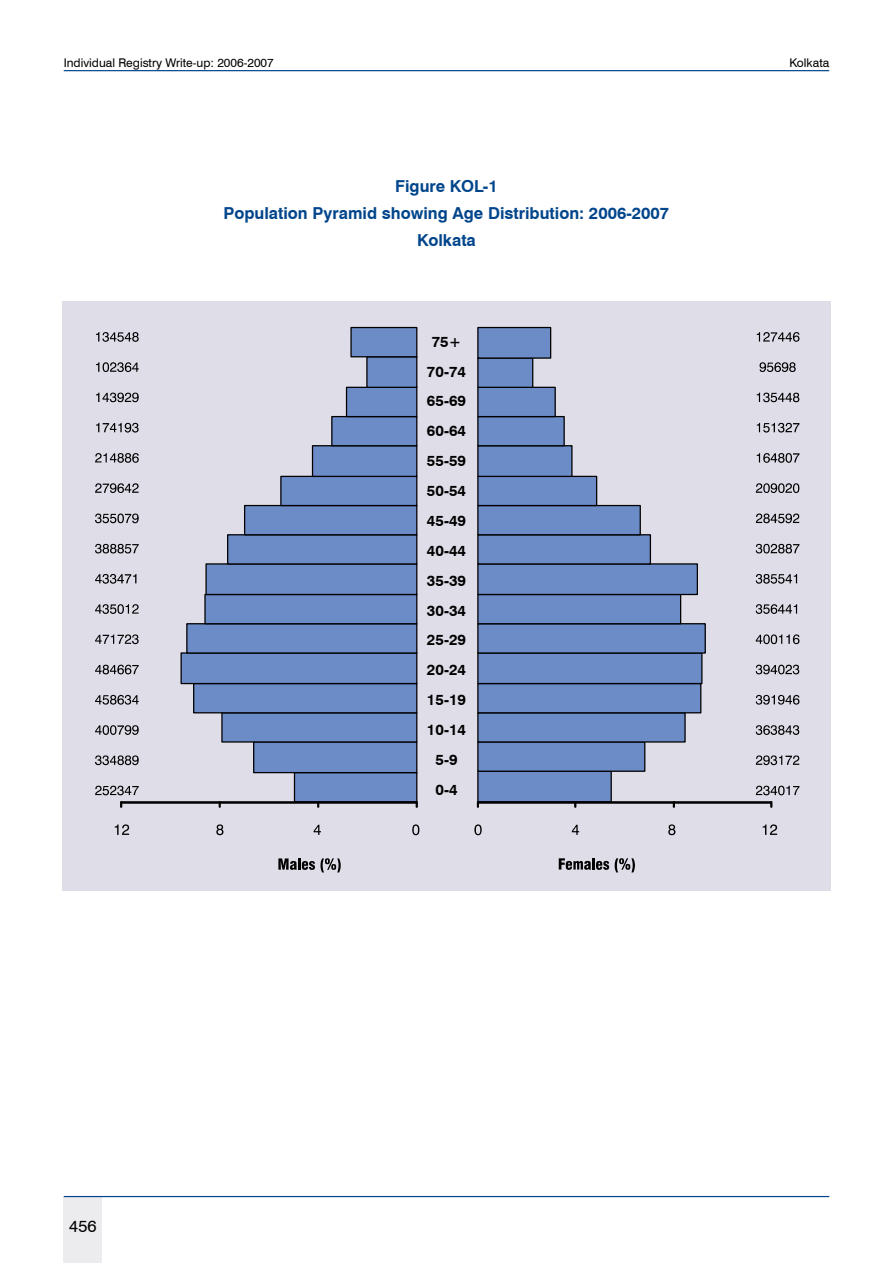
<style>
.page{position:relative;width:893px;height:1263px;background:#fff}
.page>*{position:absolute;margin:0;border:0;box-sizing:border-box;transform-origin:0 0}
.t1{font:700 16.5px/26.7px "Swiss 721 BT";color:#00458b;text-align:center}
.t2{font:16.5px "Swiss 721 BT";color:#000}
.t3{font:700 15px/29.8px "Swiss 721 BT";color:#000;text-align:center}
.t4{font:12px "Swiss 721 BT";color:#000}
</style>
<div class="page">
<hr style="left:64px;top:70px;width:765px;height:1px;background:#00458b">
<div style="left:64px;top:1197px;width:38px;height:66px;background:#ecebee"></div>
<hr style="left:64px;top:1196px;width:765px;height:1px;background:#00458b">
<div style="left:62px;top:301px;width:769px;height:589px;background:#dfdde8"></div>
<svg style="left:278px;top:858px;width:63px;height:14px"></svg>
<svg style="left:559px;top:858px;width:50px;height:12px"></svg>
<svg style="left:615px;top:858px;width:20px;height:14px"></svg>
<svg style="left:96px;top:332px;width:43px;height:10px"></svg>
<svg style="left:96px;top:362px;width:43px;height:10px"></svg>
<svg style="left:96px;top:393px;width:43px;height:9px"></svg>
<svg style="left:96px;top:423px;width:43px;height:10px"></svg>
<svg style="left:95px;top:453px;width:44px;height:10px"></svg>
<svg style="left:95px;top:483px;width:44px;height:10px"></svg>
<svg style="left:95px;top:513px;width:44px;height:10px"></svg>
<svg style="left:95px;top:544px;width:44px;height:9px"></svg>
<svg style="left:95px;top:574px;width:41px;height:10px"></svg>
<svg style="left:95px;top:604px;width:44px;height:10px"></svg>
<svg style="left:95px;top:634px;width:44px;height:10px"></svg>
<svg style="left:95px;top:665px;width:44px;height:9px"></svg>
<svg style="left:95px;top:695px;width:44px;height:10px"></svg>
<svg style="left:95px;top:725px;width:44px;height:10px"></svg>
<svg style="left:95px;top:755px;width:44px;height:10px"></svg>
<svg style="left:95px;top:786px;width:44px;height:9px"></svg>
<svg style="left:757px;top:332px;width:42px;height:10px"></svg>
<svg style="left:759px;top:362px;width:37px;height:10px"></svg>
<svg style="left:757px;top:393px;width:42px;height:9px"></svg>
<svg style="left:757px;top:423px;width:42px;height:10px"></svg>
<svg style="left:757px;top:453px;width:42px;height:10px"></svg>
<svg style="left:756px;top:483px;width:43px;height:10px"></svg>
<svg style="left:756px;top:513px;width:43px;height:10px"></svg>
<svg style="left:756px;top:544px;width:43px;height:9px"></svg>
<svg style="left:756px;top:574px;width:41px;height:10px"></svg>
<svg style="left:756px;top:604px;width:41px;height:10px"></svg>
<svg style="left:756px;top:634px;width:43px;height:10px"></svg>
<svg style="left:756px;top:665px;width:43px;height:9px"></svg>
<svg style="left:756px;top:695px;width:43px;height:10px"></svg>
<svg style="left:756px;top:725px;width:43px;height:10px"></svg>
<svg style="left:756px;top:755px;width:43px;height:10px"></svg>
<svg style="left:756px;top:786px;width:43px;height:9px"></svg>
<div style="left:477px;top:770px;width:135px;height:32px;background:#6c8cc7;border:1px solid #000"></div>
<div style="left:477px;top:741px;width:168px;height:31px;background:#6c8cc7;border:1px solid #000"></div>
<div style="left:477px;top:712px;width:209px;height:31px;background:#6c8cc7;border:1px solid #000"></div>
<div style="left:477px;top:683px;width:224px;height:30px;background:#6c8cc7;border:1px solid #000"></div>
<div style="left:477px;top:652px;width:225px;height:32px;background:#6c8cc7;border:1px solid #000"></div>
<div style="left:477px;top:623px;width:229px;height:31px;background:#6c8cc7;border:1px solid #000"></div>
<div style="left:477px;top:594px;width:204px;height:30px;background:#6c8cc7;border:1px solid #000"></div>
<div style="left:477px;top:563px;width:221px;height:32px;background:#6c8cc7;border:1px solid #000"></div>
<div style="left:477px;top:534px;width:174px;height:31px;background:#6c8cc7;border:1px solid #000"></div>
<div style="left:477px;top:505px;width:164px;height:30px;background:#6c8cc7;border:1px solid #000"></div>
<div style="left:477px;top:476px;width:120px;height:30px;background:#6c8cc7;border:1px solid #000"></div>
<div style="left:477px;top:445px;width:96px;height:32px;background:#6c8cc7;border:1px solid #000"></div>
<div style="left:477px;top:416px;width:88px;height:30px;background:#6c8cc7;border:1px solid #000"></div>
<div style="left:477px;top:387px;width:79px;height:30px;background:#6c8cc7;border:1px solid #000"></div>
<div style="left:477px;top:357px;width:56px;height:31px;background:#6c8cc7;border:1px solid #000"></div>
<div style="left:477px;top:327px;width:74px;height:32px;background:#6c8cc7;border:1px solid #000"></div>
<div style="left:478px;top:801px;width:293px;height:2px;background:#000;border:1px solid #000"></div>
<svg style="left:477px;top:801px;width:2px;height:6px"></svg>
<svg style="left:574px;top:801px;width:2px;height:6px"></svg>
<svg style="left:673px;top:801px;width:2px;height:6px"></svg>
<svg style="left:770px;top:801px;width:2px;height:6px"></svg>
<svg style="left:474px;top:824px;width:8px;height:11px"></svg>
<svg style="left:572px;top:825px;width:7px;height:10px"></svg>
<svg style="left:668px;top:824px;width:7px;height:11px"></svg>
<svg style="left:763px;top:824px;width:14px;height:11px"></svg>
<div style="left:294px;top:772px;width:123px;height:30px;background:#6c8cc7;border:1px solid #000"></div>
<div style="left:253px;top:741px;width:164px;height:32px;background:#6c8cc7;border:1px solid #000"></div>
<div style="left:221px;top:712px;width:196px;height:31px;background:#6c8cc7;border:1px solid #000"></div>
<div style="left:193px;top:683px;width:224px;height:30px;background:#6c8cc7;border:1px solid #000"></div>
<div style="left:180px;top:652px;width:237px;height:32px;background:#6c8cc7;border:1px solid #000"></div>
<div style="left:186px;top:623px;width:231px;height:31px;background:#6c8cc7;border:1px solid #000"></div>
<div style="left:204px;top:594px;width:213px;height:30px;background:#6c8cc7;border:1px solid #000"></div>
<div style="left:205px;top:563px;width:212px;height:32px;background:#6c8cc7;border:1px solid #000"></div>
<div style="left:227px;top:534px;width:190px;height:31px;background:#6c8cc7;border:1px solid #000"></div>
<div style="left:244px;top:505px;width:173px;height:30px;background:#6c8cc7;border:1px solid #000"></div>
<div style="left:280px;top:476px;width:137px;height:30px;background:#6c8cc7;border:1px solid #000"></div>
<div style="left:312px;top:445px;width:105px;height:32px;background:#6c8cc7;border:1px solid #000"></div>
<div style="left:331px;top:416px;width:86px;height:30px;background:#6c8cc7;border:1px solid #000"></div>
<div style="left:346px;top:387px;width:71px;height:30px;background:#6c8cc7;border:1px solid #000"></div>
<div style="left:366px;top:356px;width:51px;height:32px;background:#6c8cc7;border:1px solid #000"></div>
<div style="left:350px;top:327px;width:67px;height:30px;background:#6c8cc7;border:1px solid #000"></div>
<div style="left:121px;top:801px;width:296px;height:2px;background:#000;border:1px solid #000"></div>
<svg style="left:120px;top:801px;width:2px;height:6px"></svg>
<svg style="left:317px;top:801px;width:2px;height:6px"></svg>
<svg style="left:416px;top:801px;width:2px;height:6px"></svg>
<svg style="left:115px;top:824px;width:14px;height:11px"></svg>
<svg style="left:216px;top:824px;width:7px;height:11px"></svg>
<svg style="left:314px;top:825px;width:7px;height:10px"></svg>
<svg style="left:412px;top:824px;width:7px;height:11px"></svg>
<p class="t4" style="left:64px;top:55px;width:212px">Individual Registry Write-up: 2006-2007</p>
<p class="t4" style="left:789px;top:55px;width:41px">Kolkata</p>
<p class="t1" style="left:224px;top:173px;width:447px">Figure KOL-1<br>Population Pyramid showing Age Distribution: 2006-2007<br>Kolkata</p>
<p class="t2" style="left:69px;top:1216px;width:29px">456</p>
<p class="t3" style="left:427px;top:326px;width:41px">75+<br>70-74<br>65-69<br>60-64<br>55-59<br>50-54<br>45-49<br>40-44<br>35-39<br>30-34<br>25-29<br>20-24<br>15-19<br>10-14<br>5-9<br>0-4</p>
</div>
